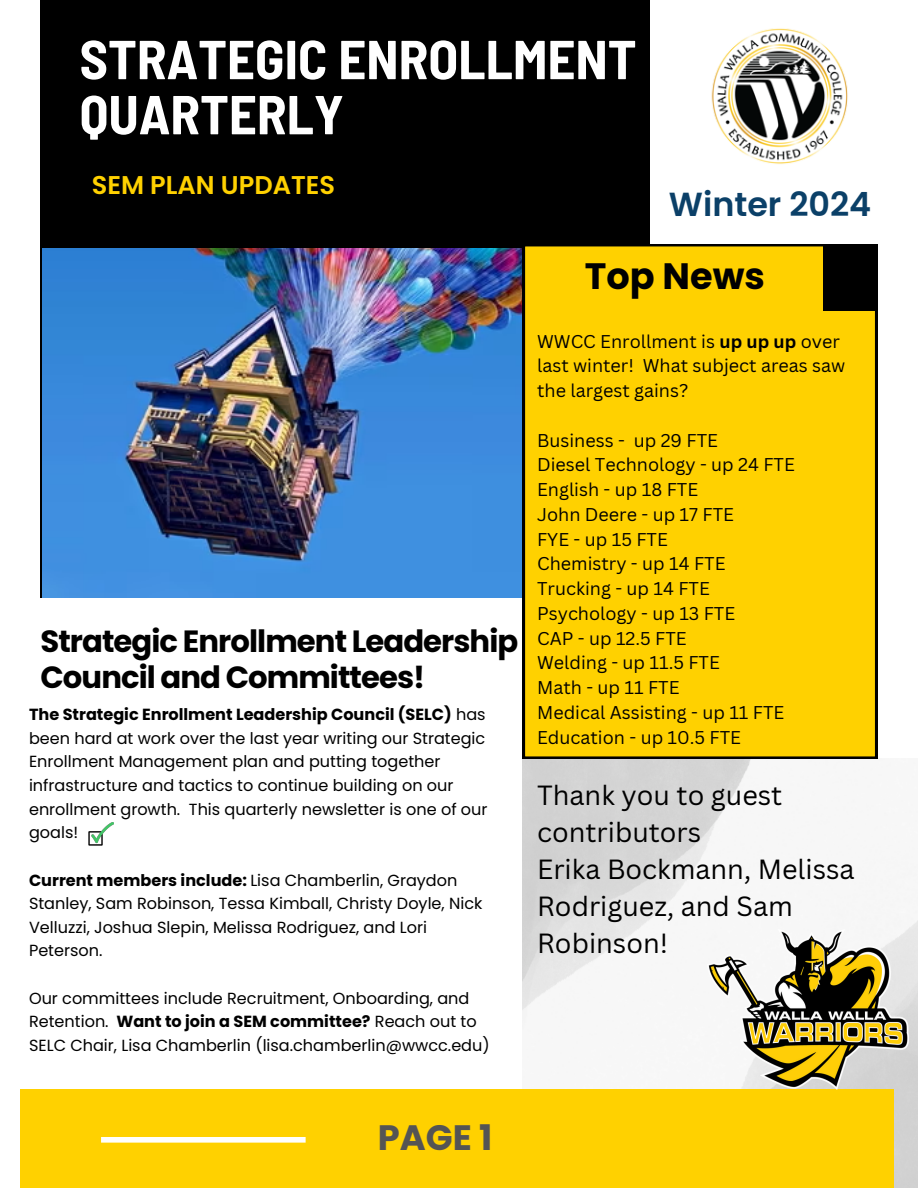
<style>
.page{position:relative;width:918px;height:1188px;background:#fff}
.page>*{position:absolute;margin:0;border:0;box-sizing:border-box;transform-origin:0 0}
.t1{font:700 semi-condensed 54.75px/55.2px "Barlow";color:#fff}
.t2{font:700 36.75px "Poppins";color:#000}
.t3{font:700 35.25px "Poppins";color:#545454}
.t4{font:600 33.45px "Poppins";color:#0b4068}
.t5{font:700 30.75px/36px "Poppins";letter-spacing:-.03em;color:#000}
.t6{font:27px/37.2px "Canva Sans";color:#000}
.t7{font:600 25.65px "Poppins";color:#ffd100}
.t8{font:18px/24.8px "Canva Sans";color:#000}
.t9{font:16.05px/23.7px "Poppins";color:#000}
.s1{font-weight:700}
</style>
<div class="page">
<div style="left:41px;top:0;width:609px;height:598px;background:#000"></div>
<img style="left:43px;top:249px;width:479px;height:349px">
<img style="left:523px;top:759px;width:395px;height:429px">
<div style="left:20px;top:1089px;width:873px;height:99px;background:#ffd100"></div>
<div style="left:101px;top:1137px;width:205px;height:6px;background:#fff"></div>
<img style="left:711px;top:28px;width:137px;height:136px">
<div style="left:523px;top:244px;width:354px;height:514px;background:#ffd100"></div>
<div style="left:824px;top:244px;width:53px;height:67px;background:#000"></div>
<img style="left:88px;top:822px;width:26px;height:24px">
<img style="left:708px;top:930px;width:200px;height:159px">
<p class="t1" style="left:80px;top:30px;width:558px">STRATEGIC ENROLLMENT<br>QUARTERLY</p>
<p class="t7" style="left:92px;top:167px;width:245px">SEM PLAN UPDATES</p>
<p class="t4" style="left:669px;top:181px;width:204px">Winter 2024</p>
<p class="t5" style="left:41px;top:624px;width:479px">Strategic Enrollment Leadership<br>Council and Committees!</p>
<h1 class="t9" style="left:29px;top:703px;width:460px"><span class="s1">The Strategic Enrollment Leadership Council (SELC)</span> has been hard at work over the last year writing our Strategic Enrollment Management plan and putting together infrastructure and tactics to continue building on our enrollment growth. This quarterly newsletter is one of our goals!</h1>
<h3 class="t9" style="left:29px;top:868px;width:455px"><span class="s1">Current members include:</span> Lisa Chamberlin, Graydon Stanley, Sam Robinson, Tessa Kimball, Christy Doyle, Nick Velluzzi, Joshua Slepin, Melissa Rodriguez, and Lori Peterson.</h3>
<h3 class="t9" style="left:29px;top:986px;width:449px">Our committees include Recruitment, Onboarding, and<br>Retention. <span class="s1">Want to join a SEM committee?</span> Reach out to</h3>
<p class="t9" style="left:29px;top:1033px;width:462px">SELC Chair, Lisa Chamberlin (lisa.chamberlin@wwcc.edu)</p>
<p class="t2" style="left:585px;top:251px;width:182px">Top News</p>
<p class="t8" style="left:537px;top:328px;width:310px">WWCC Enrollment is <span class="s1">up up up</span> over last winter! What subject areas saw the largest gains?</p>
<p class="t8" style="left:537px;top:427px;width:182px">Business - up 29 FTE</p>
<p class="t8" style="left:537px;top:452px;width:259px">Diesel Technology - up 24 FTE</p>
<p class="t8" style="left:537px;top:477px;width:163px">English - up 18 FTE</p>
<p class="t8" style="left:537px;top:502px;width:198px">John Deere - up 17 FTE</p>
<p class="t8" style="left:537px;top:526px;width:132px">FYE - up 15 FTE</p>
<p class="t8" style="left:537px;top:551px;width:190px">Chemistry - up 14 FTE</p>
<h4 class="t8" style="left:537px;top:576px;width:174px">Trucking - up 14 FTE</h4>
<p class="t8" style="left:537px;top:601px;width:200px">Psychology - up 13 FTE</p>
<p class="t8" style="left:537px;top:625px;width:151px">CAP - up 12.5 FTE</p>
<p class="t8" style="left:537px;top:650px;width:184px">Welding - up 11.5 FTE</p>
<p class="t8" style="left:537px;top:675px;width:144px">Math - up 11 FTE</p>
<h6 class="t8" style="left:537px;top:700px;width:249px">Medical Assisting - up 11 FTE</h6>
<p class="t8" style="left:537px;top:724px;width:205px">Education - up 10.5 FTE</p>
<h2 class="t6" style="left:537px;top:776px;width:319px">Thank you to guest contributors<br>Erika Bockmann, Melissa<br>Rodriguez, and Sam<br>Robinson!</h2>
<p class="t3" style="left:378px;top:1113px;width:116px">PAGE 1</p>
</div>
